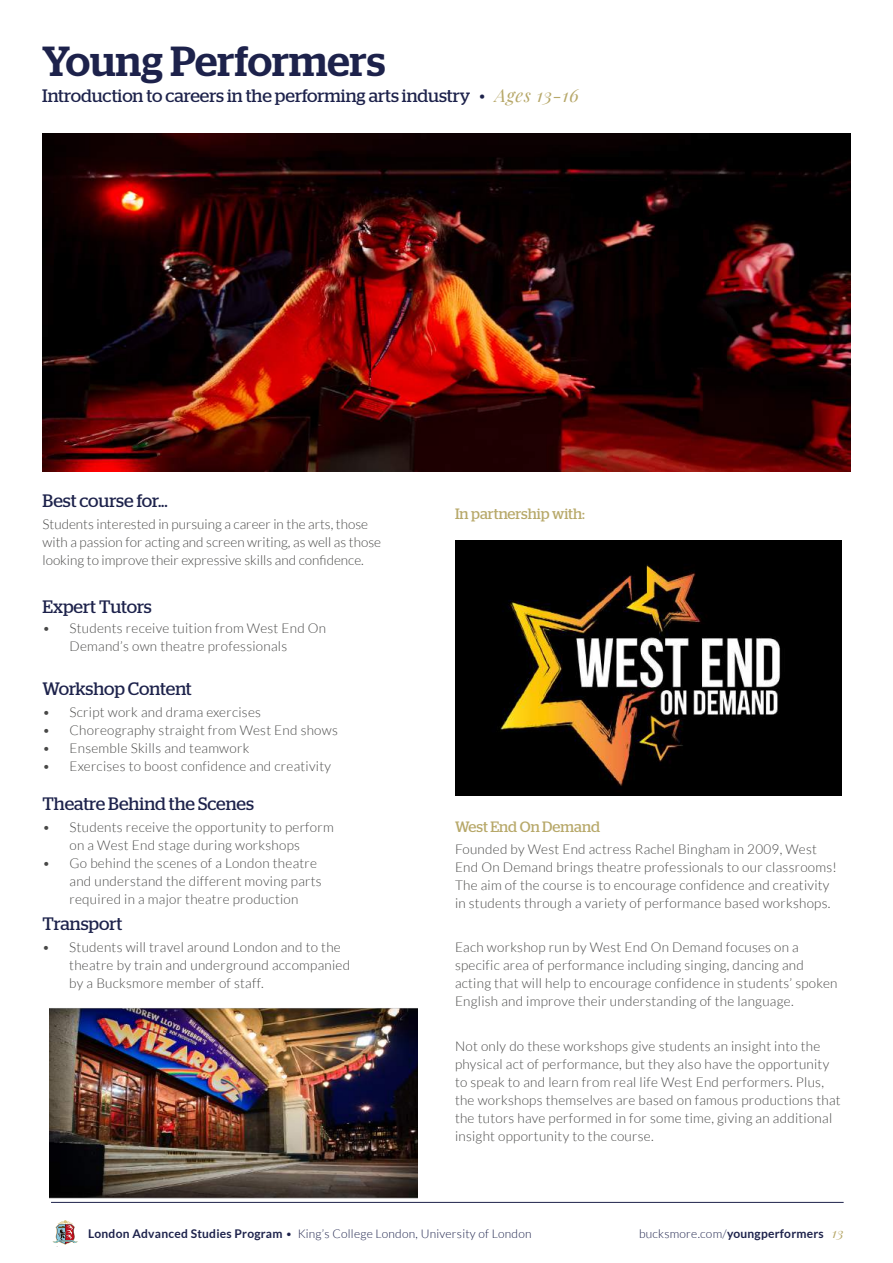
<style>
.page{position:relative;width:893px;height:1263px;background:#fff}
.page>*{position:absolute;margin:0;border:0;box-sizing:border-box;transform-origin:0 0}
.t1{font:500 42px "Stag";color:#1d224b}
.t2{font:18px "Stag";color:#1d224b}
.t3{font:15px "Stag";color:#b7a869}
.t4{font:300 13.5px/18px "Lato";letter-spacing:.02em;color:#484847}
.t5{font:300 13.5px/18px "Lato";color:#484847}
.t6{font:300 12px "Lato";letter-spacing:.02em;color:#1d224b}
.t7{font:700 12px "Lato";letter-spacing:.02em;color:#1d224b}
.s1{font-weight:300}
.s2{font-family:"Playfair Display";font-style:italic;color:#b7a869}
.s3{font-weight:700}
.s4{font-family:"Playfair Display";font-weight:400;font-style:italic;font-size:13.5px;color:#b7a869}
</style>
<div class="page">
<svg style="left:52px;top:1220px;width:26px;height:25px"></svg>
<hr style="left:51px;top:1202px;width:793px;height:1px;background:#1d224b">
<img style="left:43px;top:133px;width:807px;height:338px">
<img style="left:455px;top:540px;width:387px;height:256px">
<img style="left:50px;top:1008px;width:368px;height:195px">
<h1 class="t1" style="left:42px;top:37px;width:345px">Young Performers</h1>
<h2 class="t2" style="left:42px;top:85px;width:538px">Introduction to careers in the performing arts industry <span class="s1">•</span> <span class="s2">Ages 13-16</span></h2>
<h2 class="t2" style="left:43px;top:490px;width:127px">Best course for...</h2>
<p class="t5" style="left:43px;top:515px;width:340px">Students interested in pursuing a career in the arts, those with a passion for acting and screen writing, as well as those looking to improve their expressive skills and confidence.</p>
<h2 class="t2" style="left:43px;top:596px;width:111px">Expert Tutors</h2>
<p class="t4" style="left:70px;top:620px;width:258px;text-indent:-27px">• Students receive tuition from West End On<br>Demand’s own theatre professionals</p>
<h2 class="t2" style="left:43px;top:678px;width:151px">Workshop Content</h2>
<p class="t4" style="left:43px;top:703px;width:220px">• Script work and drama exercises</p>
<p class="t4" style="left:43px;top:721px;width:297px">• Choreography straight from West End shows</p>
<p class="t4" style="left:43px;top:739px;width:208px">• Ensemble Skills and teamwork</p>
<p class="t4" style="left:43px;top:757px;width:290px">• Exercises to boost confidence and creativity</p>
<h2 class="t2" style="left:43px;top:793px;width:213px">Theatre Behind the Scenes</h2>
<p class="t4" style="left:43px;top:818px;width:293px;text-align:center">• Students receive the opportunity to perform on a West End stage during workshops</p>
<p class="t4" style="left:70px;top:854px;width:254px;text-indent:-27px">• Go behind the scenes of a London theatre and understand the different moving parts required in a major theatre production</p>
<h2 class="t2" style="left:43px;top:913px;width:81px">Transport</h2>
<p class="t4" style="left:69px;top:938px;width:282px;text-indent:-27px">• Students will travel around London and to the theatre by train and underground accompanied by a Bucksmore member of staff.</p>
<p class="t3" style="left:455px;top:505px;width:131px">In partnership with:</p>
<p class="t3" style="left:455px;top:818px;width:147px">West End On Demand</p>
<p class="t4" style="left:455px;top:840px;width:383px">Founded by West End actress Rachel Bingham in 2009, West End On Demand brings theatre professionals to our classrooms!<br>The aim of the course is to encourage confidence and creativity in students through a variety of performance based workshops.</p>
<p class="t4" style="left:455px;top:939px;width:384px">Each workshop run by West End On Demand focuses on a specific area of performance including singing, dancing and acting that will help to encourage confidence in students’ spoken English and improve their understanding of the language.</p>
<p class="t4" style="left:455px;top:1037px;width:387px">Not only do these workshops give students an insight into the physical act of performance, but they also have the opportunity to speak to and learn from real life West End performers. Plus, the workshops themselves are based on famous productions that the tutors have performed in for some time, giving an additional insight opportunity to the course.</p>
<p class="t6" style="left:88px;top:1227px;width:445px"><span class="s3">London Advanced Studies Program</span> • King’s College London, University of London</p>
<p class="t7" style="left:639px;top:1226px;width:206px"><span class="s1">bucksmore.com/</span>youngperformers <span class="s4">13</span></p>
</div>
